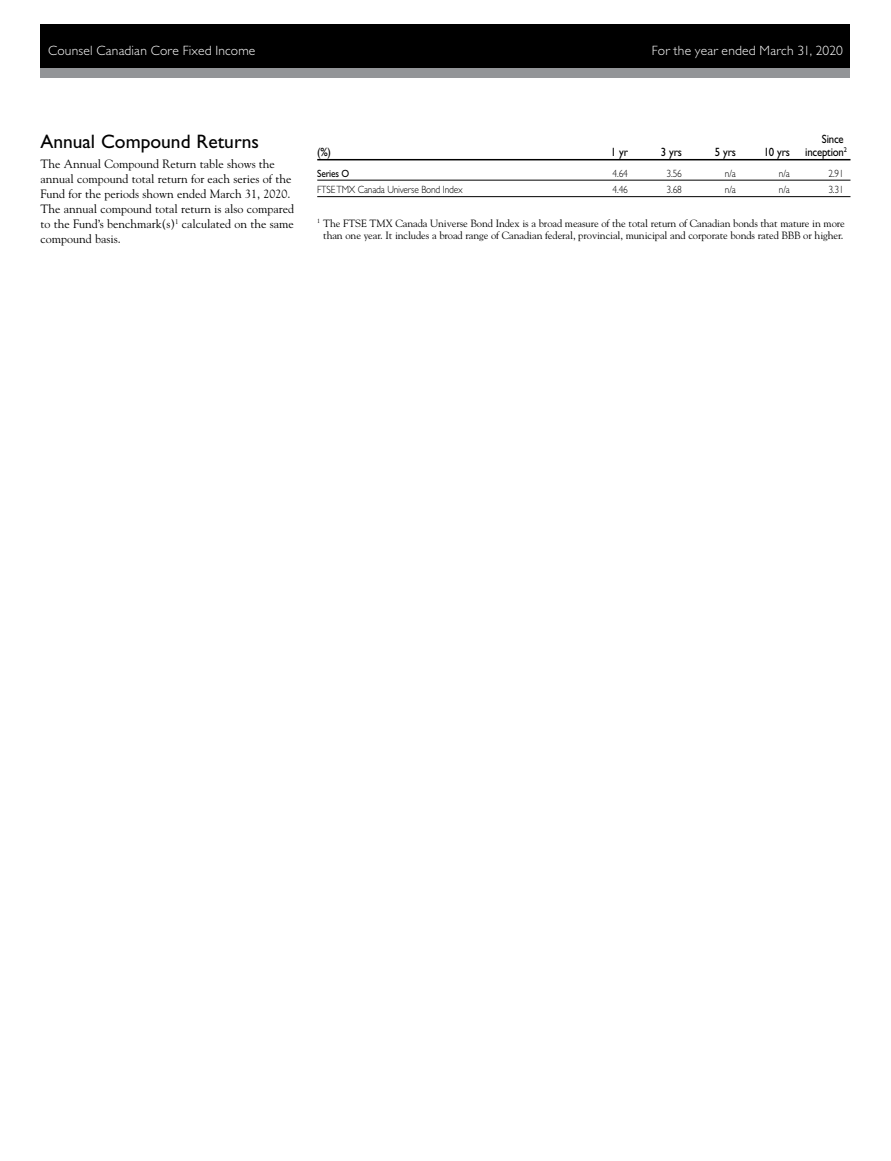
<style>
.page{position:relative;width:891px;height:1161px;background:#fff}
.page>*{position:absolute;margin:0;border:0;box-sizing:border-box;transform-origin:0 0}
.Subhead_Bold{font:19.5px "Gill Sans Std";color:#000}
.t1{font:300 13.5px "Gill Sans Std";letter-spacing:.015em;color:#fff}
.Body_Copy{font:12px/15px "Goudy Std";color:#000}
.t2{font:12px "Gill Sans Std";letter-spacing:-.02em;color:#000;scale:.9 1}
.Definition_copy{font:10.5px/12px "Goudy Std";letter-spacing:-.01em;color:#000;text-align:center}
.Ann_Comp_Rtn_Table{font:300 10.5px "Gill Sans Std";letter-spacing:-.02em;color:#000;scale:.9 1}
.Ann_Comp_Rtn_Table-2{font:10.5px "Gill Sans Std";letter-spacing:-.02em;color:#000;scale:.9 1}
</style>
<div class="page">
<div style="left:40px;top:24px;width:810px;height:52px;background:#000"></div>
<div style="left:40px;top:68px;width:810px;height:10px;background:#939598"></div>
<hr style="left:317px;top:159px;width:533px;height:1px;background:#000">
<hr style="left:317px;top:180px;width:533px;height:1px;background:#000">
<hr style="left:317px;top:196px;width:533px;height:1px;background:#000">
<p class="t1" style="left:48px;top:43px;width:209px">Counsel Canadian Core Fixed Income</p>
<p class="t1" style="left:652px;top:43px;width:193px">For the year ended March 31, 2020</p>
<p class="Subhead_Bold" style="left:40px;top:131px;width:220px">Annual Compound Returns</p>
<p class="Body_Copy" style="left:40px;top:156px;width:255px">The Annual Compound Return table shows the annual compound total return for each series of the Fund for the periods shown ended March 31, 2020.<br>The annual compound total return is also compared to the Fund’s benchmark(s)<sup>1</sup> calculated on the same compound basis.</p>
<p class="t2" style="left:822px;top:132px;width:26px">Since</p>
<p class="t2" style="left:317px;top:145px;width:17px">(%)</p>
<p class="t2" style="left:611px;top:145px;width:20px">1 yr</p>
<p class="t2" style="left:661px;top:145px;width:25px">3 yrs</p>
<p class="t2" style="left:715px;top:145px;width:25px">5 yrs</p>
<p class="t2" style="left:764px;top:145px;width:31px">10 yrs</p>
<p class="t2" style="left:805px;top:145px;width:48px">inception<sup>2</sup></p>
<p class="Ann_Comp_Rtn_Table-2" style="left:317px;top:167px;width:37px">Series O</p>
<p class="Ann_Comp_Rtn_Table" style="left:613px;top:168px;width:18px">4.64</p>
<p class="Ann_Comp_Rtn_Table" style="left:667px;top:168px;width:18px">3.56</p>
<p class="Ann_Comp_Rtn_Table" style="left:725px;top:168px;width:14px">n/a</p>
<p class="Ann_Comp_Rtn_Table" style="left:779px;top:168px;width:14px">n/a</p>
<p class="Ann_Comp_Rtn_Table" style="left:828px;top:168px;width:18px">2.91</p>
<p class="Ann_Comp_Rtn_Table" style="left:317px;top:184px;width:163px">FTSE TMX Canada Universe Bond Index</p>
<p class="Ann_Comp_Rtn_Table" style="left:613px;top:184px;width:18px">4.46</p>
<p class="Ann_Comp_Rtn_Table" style="left:667px;top:184px;width:18px">3.68</p>
<p class="Ann_Comp_Rtn_Table" style="left:725px;top:184px;width:14px">n/a</p>
<p class="Ann_Comp_Rtn_Table" style="left:779px;top:184px;width:14px">n/a</p>
<p class="Ann_Comp_Rtn_Table" style="left:828px;top:184px;width:18px">3.31</p>
<p class="Definition_copy" style="left:317px;top:217px;width:529px"><sup>1</sup> The FTSE TMX Canada Universe Bond Index is a broad measure of the total return of Canadian bonds that mature in more than one year. It includes a broad range of Canadian federal, provincial, municipal and corporate bonds rated BBB or higher.</p>
</div>
